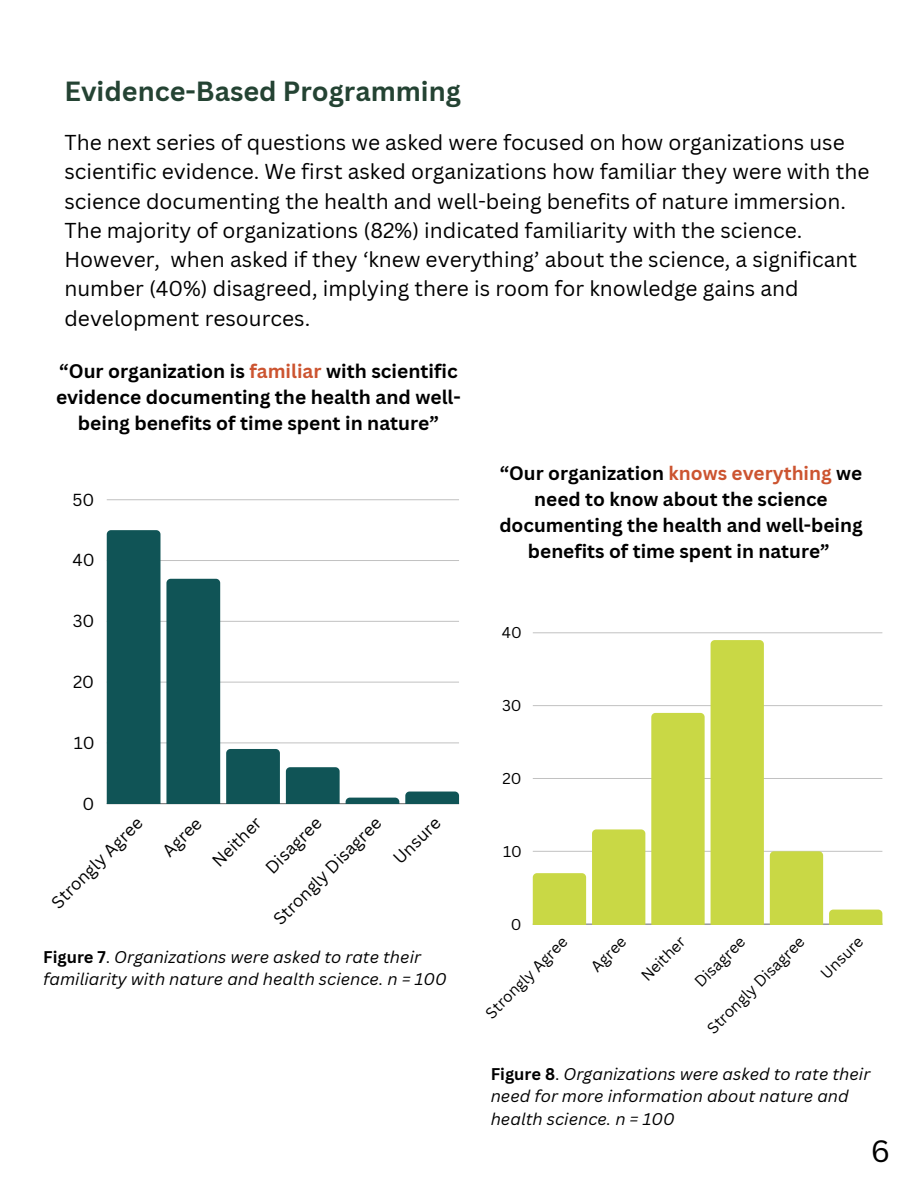
<style>
.page{position:relative;width:918px;height:1188px;background:#fff}
.page>*{position:absolute;margin:0;border:0;box-sizing:border-box;transform-origin:0 0}
.t1{font:30px "Canva Sans";color:#000}
.t2{font:700 27px "Canva Sans";color:#244333}
.t3{font:21px/29.2px "Canva Sans";color:#000}
.t4{font:700 19.2px/25.8px "Canva Sans";color:#000;text-align:center}
.t5{font:700 19.05px/25.8px "Canva Sans";color:#000;text-align:center}
.t6{font:16.95px "Canva Sans";color:#000}
.t7{font:italic 16.5px/22.5px "Canva Sans";color:#000}
.t8{font:15.3px "Canva Sans";color:#000}
.s1{color:#cc5430}
.s2{font-weight:700;font-style:normal}
.s3{font-style:normal}
</style>
<div class="page">
<hr style="left:107px;top:803px;width:352px;height:1px;background:#000;opacity:.6">
<hr style="left:107px;top:743px;width:352px;height:1px;background:#e6e6e6">
<hr style="left:107px;top:682px;width:352px;height:1px;background:#d8d8d8">
<hr style="left:107px;top:621px;width:352px;height:1px;background:#cbcbcb">
<hr style="left:107px;top:560px;width:352px;height:1px;background:#c2c2c2">
<hr style="left:107px;top:499px;width:352px;height:1px;background:#cfcfcf">
<div style="left:107px;top:530px;width:53px;height:274px;background:#105456"></div>
<div style="left:166px;top:579px;width:54px;height:225px;background:#105456"></div>
<div style="left:226px;top:749px;width:54px;height:55px;background:#105456"></div>
<div style="left:286px;top:767px;width:54px;height:37px;background:#105456"></div>
<svg style="left:346px;top:798px;width:53px;height:6px"></svg>
<svg style="left:405px;top:792px;width:54px;height:12px"></svg>
<hr style="left:533px;top:924px;width:349px;height:1px;background:#000;opacity:.6">
<hr style="left:533px;top:851px;width:349px;height:1px;background:#ccc">
<hr style="left:533px;top:778px;width:349px;height:1px;background:#c1c1c1">
<hr style="left:533px;top:705px;width:349px;height:1px;background:#c8c8c8">
<hr style="left:533px;top:632px;width:349px;height:1px;background:#d3d3d3">
<div style="left:533px;top:873px;width:53px;height:51px;background:#c9d845"></div>
<div style="left:592px;top:829px;width:53px;height:95px;background:#c9d845"></div>
<div style="left:651px;top:713px;width:54px;height:211px;background:#c9d845"></div>
<div style="left:711px;top:640px;width:53px;height:284px;background:#c9d845"></div>
<div style="left:770px;top:851px;width:53px;height:73px;background:#c9d845"></div>
<svg style="left:829px;top:910px;width:53px;height:14px"></svg>
<h1 class="t2" style="left:64px;top:73px;width:398px">Evidence-Based Programming</h1>
<h3 class="t3" style="left:64px;top:127px;width:806px">The next series of questions we asked were focused on how organizations use scientific evidence. We first asked organizations how familiar they were with the science documenting the health and well-being benefits of nature immersion.<br>The majority of organizations (82%) indicated familiarity with the science.<br>However, when asked if they ‘knew everything’ about the science, a significant number (40%) disagreed, implying there is room for knowledge gains and development resources.</h3>
<h2 class="t4" style="left:56px;top:358px;width:406px">“Our organization is <span class="s1">familiar</span> with scientific evidence documenting the health and well&shy;being benefits of time spent in nature”</h2>
<p class="t6" style="left:73px;top:488px;width:23px">50</p>
<p class="t6" style="left:73px;top:548px;width:24px">40</p>
<p class="t6" style="left:73px;top:609px;width:23px">30</p>
<p class="t6" style="left:73px;top:670px;width:23px">20</p>
<p class="t6" style="left:74px;top:731px;width:22px">10</p>
<p class="t6" style="left:83px;top:792px;width:13px">0</p>
<p class="t6" style="left:46px;top:897px;width:122px;rotate:-45deg">Strongly Agree</p>
<p class="t6" style="left:157px;top:845px;width:49px;rotate:-45deg">Agree</p>
<p class="t6" style="left:207px;top:855px;width:63px;rotate:-45deg">Neither</p>
<p class="t6" style="left:260px;top:862px;width:72px;rotate:-45deg">Disagree</p>
<p class="t6" style="left:268px;top:914px;width:146px;rotate:-45deg">Strongly Disagree</p>
<p class="t6" style="left:388px;top:853px;width:60px;rotate:-45deg">Unsure</p>
<h2 class="t7" style="left:43px;top:945px;width:405px"><span class="s2">Figure 7</span><span class="s3">.</span> Organizations were asked to rate their familiarity with nature and health science. n = 100</h2>
<p class="t5" style="left:499px;top:460px;width:365px">“Our organization <span class="s1">knows everything</span> we need to know about the science documenting the health and well-being benefits of time spent in nature”</p>
<p class="t8" style="left:502px;top:622px;width:21px">40</p>
<p class="t8" style="left:502px;top:695px;width:21px">30</p>
<p class="t8" style="left:502px;top:768px;width:21px">20</p>
<p class="t8" style="left:503px;top:840px;width:20px">10</p>
<p class="t8" style="left:511px;top:913px;width:12px">0</p>
<p class="t8" style="left:481px;top:1008px;width:110px;rotate:-45deg">Strongly Agree</p>
<p class="t8" style="left:586px;top:961px;width:44px;rotate:-45deg">Agree</p>
<p class="t8" style="left:636px;top:970px;width:57px;rotate:-45deg">Neither</p>
<p class="t8" style="left:690px;top:977px;width:65px;rotate:-45deg">Disagree</p>
<p class="t8" style="left:702px;top:1023px;width:131px;rotate:-45deg">Strongly Disagree</p>
<p class="t8" style="left:816px;top:968px;width:54px;rotate:-45deg">Unsure</p>
<p class="t7" style="left:491px;top:1062px;width:381px"><span class="s2">Figure 8</span><span class="s3">.</span> Organizations were asked to rate their need for more information about nature and health science. n = 100</p>
<p class="t1" style="left:871px;top:1129px;width:21px">6</p>
</div>
